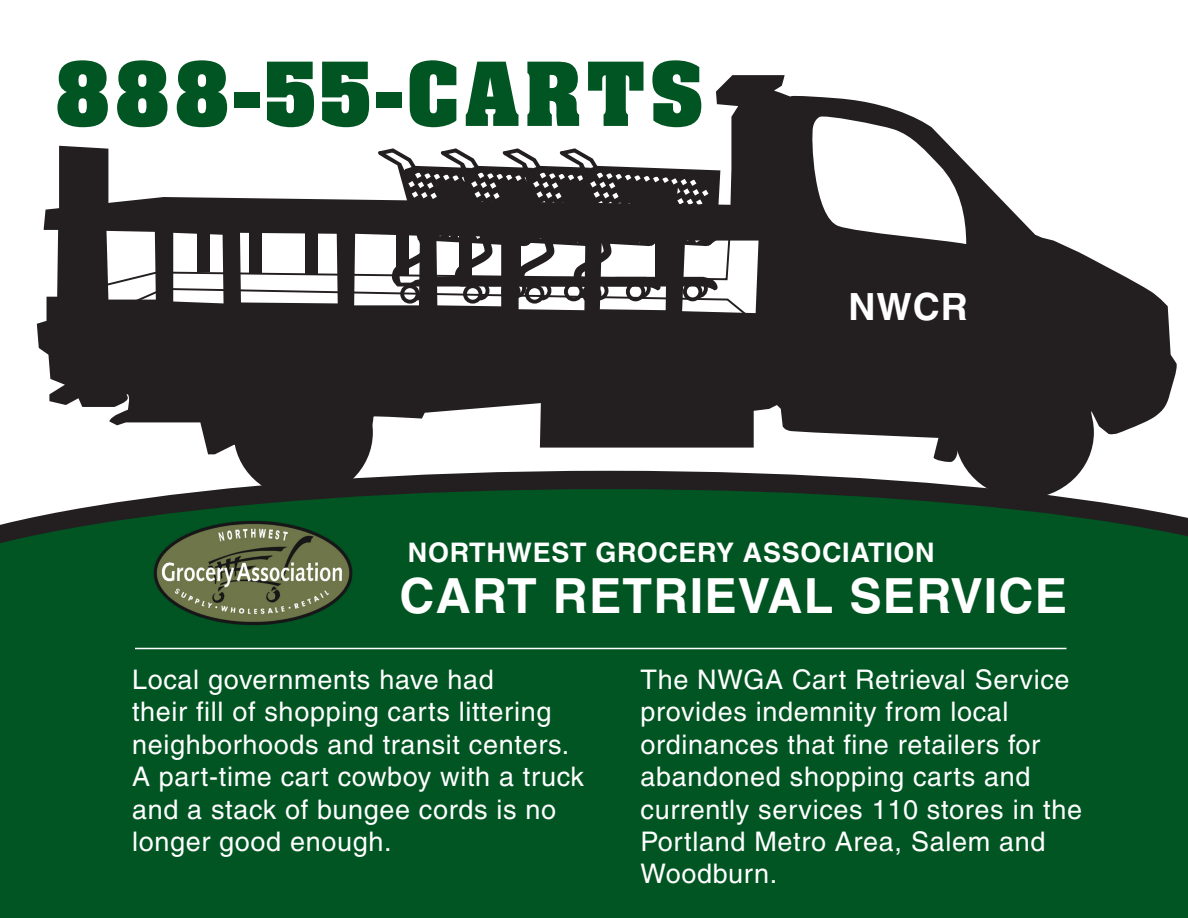
<style>
.page{position:relative;width:1188px;height:918px;background:#fff}
.page>*{position:absolute;margin:0;border:0;box-sizing:border-box;transform-origin:0 0}
.t1{font:700 75px "Aachen";letter-spacing:.075em;color:#052}
.t2{font:700 48.45px "Helvetica";letter-spacing:.025em;color:#fff}
.t3{font:700 37.5px "Helvetica";color:#fff}
.t4{font:27px/32.4px "Helvetica";letter-spacing:.025em;color:#fff}
.t5{font:700 27px "Helvetica";letter-spacing:.025em;color:#fff}
</style>
<div class="page">
<div style="left:0;top:499px;width:1188px;height:419px;background:#052"></div>
<hr style="left:135px;top:648px;width:931px;height:1px;background:#fff">
<svg style="left:37px;top:75px;width:1140px;height:424px;fill:#231f20"></svg>
<div style="left:234px;top:366px;width:139px;height:133px;background:#231f20;border-radius:50%"></div>
<div style="left:955px;top:366px;width:139px;height:133px;background:#231f20;border-radius:50%"></div>
<svg style="left:811px;top:114px;width:155px;height:130px"></svg>
<img style="left:141px;top:517px;width:223px;height:116px">
<h1 class="t1" style="left:56px;top:40px;width:650px">888-55-CARTS</h1>
<h3 class="t3" style="left:848px;top:284px;width:121px">NWCR</h3>
<p class="t5" style="left:408px;top:536px;width:528px">NORTHWEST GROCERY ASSOCIATION</p>
<h2 class="t2" style="left:400px;top:566px;width:669px">CART RETRIEVAL SERVICE</h2>
<p class="t4" style="left:132px;top:663px;width:454px">Local governments have had<br>their fill of shopping carts littering neighborhoods and transit centers.<br>A part-time cart cowboy with a truck and a stack of bungee cords is no longer good enough.</p>
<p class="t4" style="left:641px;top:663px;width:443px">The NWGA Cart Retrieval Service provides indemnity from local ordinances that fine retailers for abandoned shopping carts and currently services 110 stores in the<br>Portland Metro Area, Salem and<br>Woodburn.</p>
</div>
